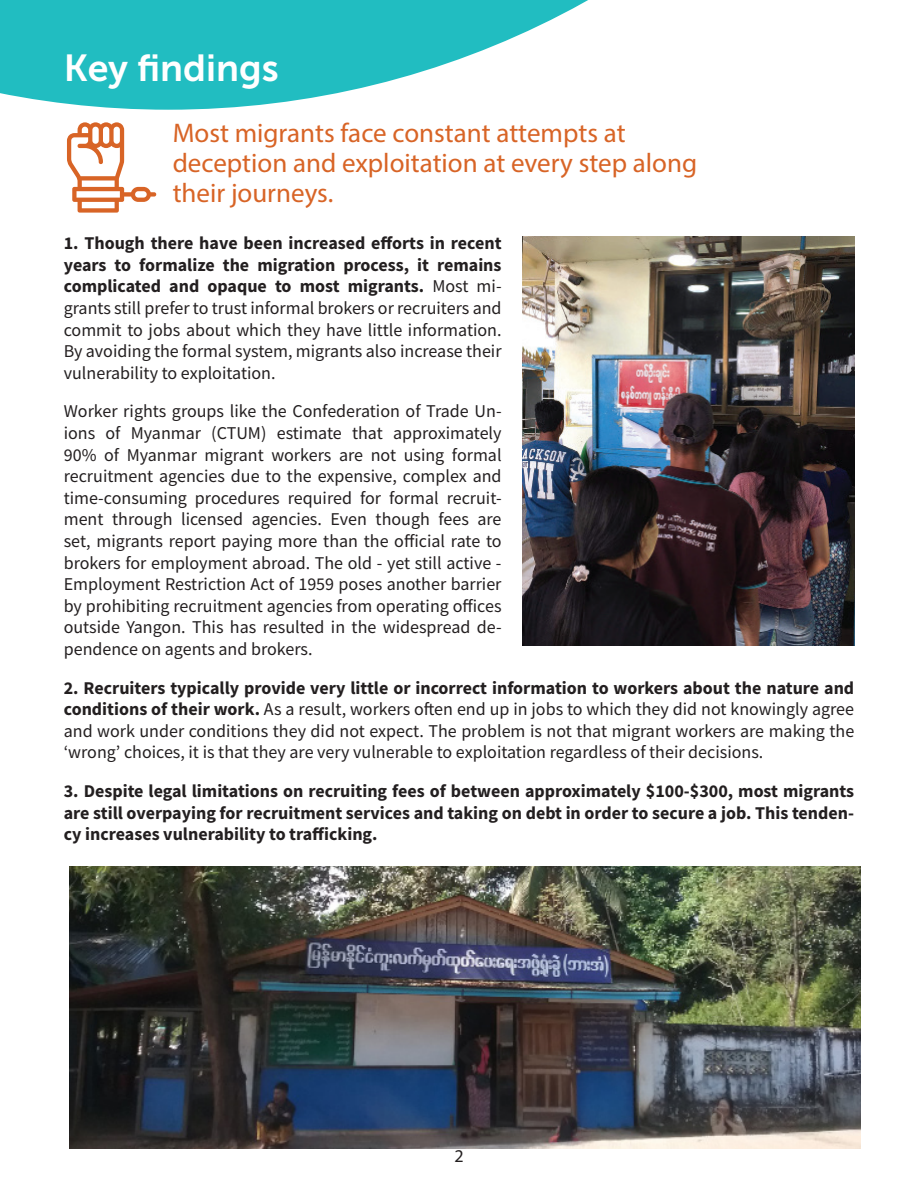
<style>
.page{position:relative;width:918px;height:1188px;background:#fff}
.page>*{position:absolute;margin:0;border:0;box-sizing:border-box;transform-origin:0 0}
.t1{font:37.5px "Museo Sans 700";color:#fff}
.t2{font:27px/30px "Myriad Pro";color:#d86426}
.t3{font:18px/21.6px "Source Sans Pro";color:#231f20;text-align:justify}
.t4{font:700 18px/21.6px "Source Sans Pro";color:#231f20;text-align:justify}
.t5{font:18px "Myriad Pro";color:#231f20}
.s1{font-weight:700}
</style>
<div class="page">
<img style="left:70px;top:866px;width:790px;height:283px">
<svg style="left:0;top:0;width:588px;height:110px;fill:#21bdc1"></svg>
<svg style="left:67px;top:122px;width:89px;height:91px"></svg>
<img style="left:523px;top:237px;width:331px;height:408px">
<p class="t1" style="left:64px;top:47px;width:216px">Key findings</p>
<p class="t2" style="left:173px;top:118px;width:526px">Most migrants face constant attempts at deception and exploitation at every step along their journeys.</p>
<p class="t3" style="left:64px;top:232px;width:439px"><span class="s1">1. Though there have been increased efforts in recent years to formalize the migration process, it remains complicated and opaque to most migrants.</span> Most mi&shy;grants still prefer to trust informal brokers or recruiters and commit to jobs about which they have little information.<br>By avoiding the formal system, migrants also increase their vulnerability to exploitation.</p>
<p class="t3" style="left:64px;top:401px;width:439px">Worker rights groups like the Confederation of Trade Un&shy;ions of Myanmar (CTUM) estimate that approximately 90% of Myanmar migrant workers are not using formal recruitment agencies due to the expensive, complex and time-consuming procedures required for formal recruit&shy;ment through licensed agencies. Even though fees are set, migrants report paying more than the official rate to brokers for employment abroad. The old - yet still active - Employment Restriction Act of 1959 poses another barrier by prohibiting recruitment agencies from operating offices outside Yangon. This has resulted in the widespread de&shy;pendence on agents and brokers.</p>
<p class="t3" style="left:64px;top:677px;width:792px"><span class="s1">2. Recruiters typically provide very little or incorrect information to workers about the nature and conditions of their work.</span> As a result, workers often end up in jobs to which they did not knowingly agree and work under conditions they did not expect. The problem is not that migrant workers are making the ‘wrong’ choices, it is that they are very vulnerable to exploitation regardless of their decisions.</p>
<p class="t4" style="left:64px;top:780px;width:792px">3. Despite legal limitations on recruiting fees of between approximately $100-$300, most migrants are still overpaying for recruitment services and taking on debt in order to secure a job. This tenden&shy;cy increases vulnerability to trafficking.</p>
<p class="t5" style="left:454px;top:1145px;width:11px">2</p>
</div>
